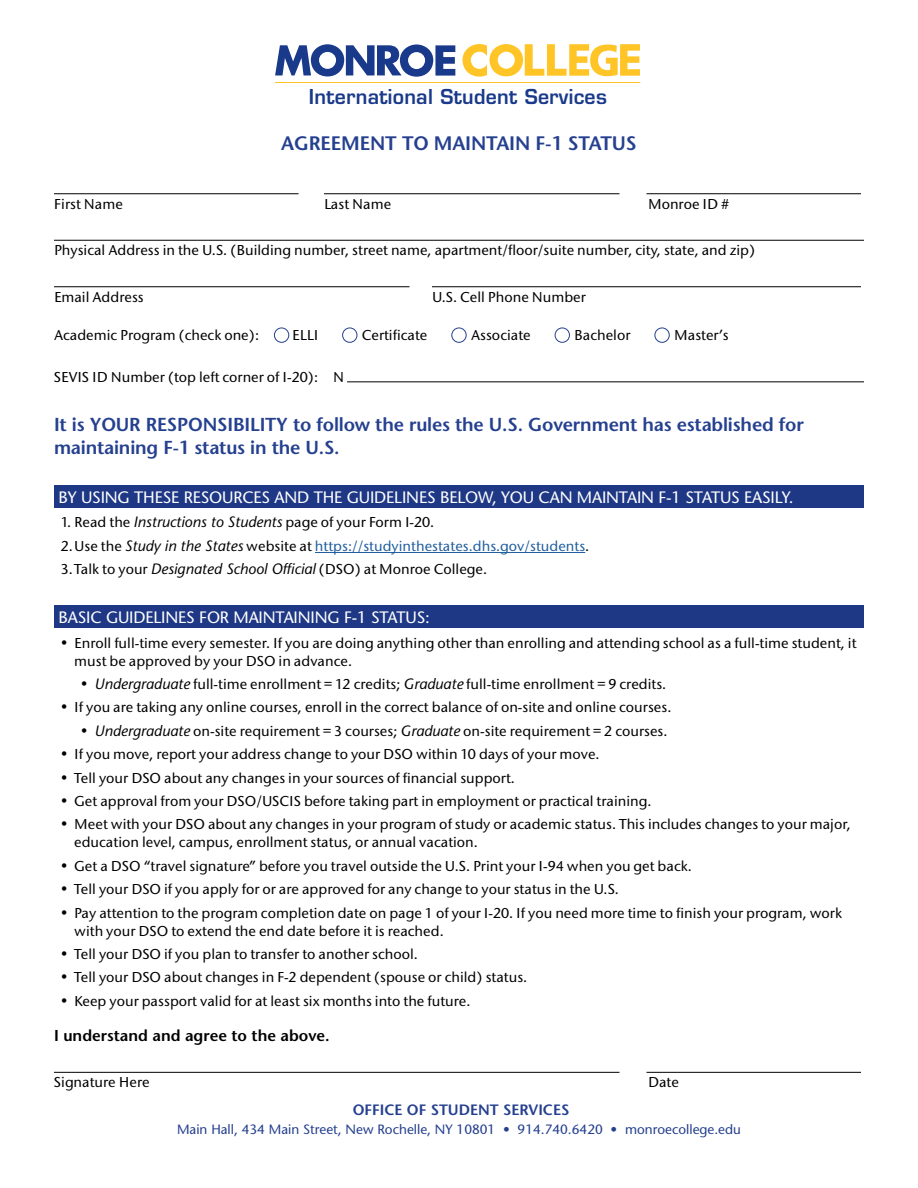
<style>
.page{position:relative;width:918px;height:1188px;background:#fff}
.page>*{position:absolute;margin:0;border:0;box-sizing:border-box;transform-origin:0 0}
.t1{font:600 19.95px "Eurostile";letter-spacing:.015em;color:#19398a}
.t2{font:600 19.5px "Stone Sans";letter-spacing:-.01em;color:#25408f}
.t3{font:600 18.75px/22.5px "Stone Sans";letter-spacing:-.01em;color:#25408f}
.t4{font:16.5px "Stone Sans";letter-spacing:-.01em;color:#fff}
.t5{font:600 15.75px "Stone Sans";color:#000}
.t6{font:15px/23.4px "Stone Sans";color:#000}
.t7{font:15px "Stone Sans";color:#215e9e}
.t8{font:600 15px "Stone Sans";color:#25408f}
.t9{font:13.5px "Stone Sans";color:#25408f}
.s1{font-style:italic}
.s2{color:#000}
.s3{font-style:italic;color:#000}
</style>
<div class="page">
<svg style="left:463px;top:44px;width:177px;height:33px"></svg>
<svg style="left:275px;top:44px;width:180px;height:33px"></svg>
<hr style="left:275px;top:82px;width:365px;height:1px;background:#ffc425">
<hr style="left:54px;top:193px;width:244px;height:1px;background:#000">
<hr style="left:324px;top:193px;width:296px;height:1px;background:#000">
<hr style="left:646px;top:193px;width:215px;height:1px;background:#000">
<hr style="left:54px;top:240px;width:810px;height:1px;background:#000">
<hr style="left:54px;top:286px;width:356px;height:1px;background:#000">
<hr style="left:432px;top:286px;width:429px;height:1px;background:#000">
<hr style="left:347px;top:381px;width:517px;height:1px;background:#000">
<div style="left:54px;top:485px;width:810px;height:23px;background:#1f3886"></div>
<hr style="left:315px;top:552px;width:270px;height:1px;background:#215e9e">
<div style="left:54px;top:606px;width:810px;height:22px;background:#1f3886"></div>
<hr style="left:54px;top:1072px;width:566px;height:1px;background:#000">
<hr style="left:646px;top:1072px;width:215px;height:1px;background:#000">
<div style="left:274px;top:328px;width:15px;height:15px;border:1px solid #25408f;border-radius:50%"></div>
<div style="left:342px;top:328px;width:15px;height:15px;border:1px solid #25408f;border-radius:50%"></div>
<div style="left:451px;top:328px;width:16px;height:15px;border:1px solid #25408f;border-radius:50%"></div>
<div style="left:555px;top:328px;width:15px;height:15px;border:1px solid #25408f;border-radius:50%"></div>
<div style="left:655px;top:328px;width:15px;height:15px;border:1px solid #25408f;border-radius:50%"></div>
<h1 class="t1" style="left:309px;top:84px;width:299px">International Student Services</h1>
<h2 class="t2" style="left:281px;top:131px;width:357px">AGREEMENT TO MAINTAIN F-1 STATUS</h2>
<p class="t6" style="left:54px;top:193px;width:70px">First Name</p>
<p class="t6" style="left:324px;top:193px;width:69px">Last Name</p>
<p class="t6" style="left:648px;top:193px;width:83px">Monroe ID #</p>
<p class="t6" style="left:54px;top:240px;width:703px">Physical Address in the U.S. (Building number, street name, apartment/floor/suite number, city, state, and zip)</p>
<p class="t6" style="left:54px;top:286px;width:91px">Email Address</p>
<p class="t6" style="left:432px;top:286px;width:155px">U.S. Cell Phone Number</p>
<p class="t6" style="left:54px;top:325px;width:207px">Academic Program (check one):</p>
<p class="t6" style="left:292px;top:325px;width:28px">ELLI</p>
<p class="t6" style="left:362px;top:325px;width:67px">Certificate</p>
<p class="t6" style="left:471px;top:325px;width:61px">Associate</p>
<p class="t6" style="left:574px;top:325px;width:58px">Bachelor</p>
<p class="t6" style="left:674px;top:325px;width:56px">Master’s</p>
<p class="t6" style="left:54px;top:366px;width:292px">SEVIS ID Number (top left corner of I-20): N</p>
<p class="t3" style="left:54px;top:414px;width:751px">It is YOUR RESPONSIBILITY to follow the rules the U.S. Government has established for maintaining F-1 status in the U.S.</p>
<p class="t4" style="left:58px;top:487px;width:737px">BY USING THESE RESOURCES AND THE GUIDELINES BELOW, YOU CAN MAINTAIN F-1 STATUS EASILY.</p>
<p class="t6" style="left:61px;top:512px;width:375px">1. Read the <span class="s1">Instructions to Students</span> page of your Form I-20.</p>
<p class="t7" style="left:61px;top:536px;width:530px"><span class="s2">2. Use the</span> <span class="s3">Study in the States</span> <span class="s2">website at</span> https://studyinthestates.dhs.gov/students<span class="s2">.</span></p>
<p class="t6" style="left:61px;top:559px;width:428px">3. Talk to your <span class="s1">Designated School Official</span> (DSO) at Monroe College.</p>
<p class="t4" style="left:58px;top:607px;width:373px">BASIC GUIDELINES FOR MAINTAINING F-1 STATUS:</p>
<p class="t6" style="left:74px;top:635px;width:784px;line-height:18px">Enroll full-time every semester. If you are doing anything other than enrolling and attending school as a full-time student, it must be approved by your DSO in advance.</p>
<p class="t6" style="left:94px;top:673px;width:573px"><span class="s1">Undergraduate</span> full-time enrollment = 12 credits; <span class="s1">Graduate</span> full-time enrollment = 9 credits.</p>
<p class="t6" style="left:74px;top:697px;width:599px">If you are taking any online courses, enroll in the correct balance of on-site and online courses.</p>
<p class="t6" style="left:94px;top:720px;width:575px"><span class="s1">Undergraduate</span> on-site requirement = 3 courses; <span class="s1">Graduate</span> on-site requirement = 2 courses.</p>
<p class="t6" style="left:74px;top:744px;width:527px">If you move, report your address change to your DSO within 10 days of your move.</p>
<p class="t6" style="left:74px;top:767px;width:442px">Tell your DSO about any changes in your sources of financial support.</p>
<p class="t6" style="left:74px;top:790px;width:579px">Get approval from your DSO/USCIS before taking part in employment or practical training.</p>
<p class="t6" style="left:74px;top:814px;width:778px">Meet with your DSO about any changes in your program of study or academic status. This includes changes to your major,</p>
<p class="t6" style="left:74px;top:832px;width:769px">education level, campus, enrollment status, or annual vacation.<br>Get a DSO “travel signature” before you travel outside the U.S. Print your I-94 when you get back.<br>Tell your DSO if you apply for or are approved for any change to your status in the U.S.<br>Pay attention to the program completion date on page 1 of your I-20. If you need more time to finish your program, work</p>
<p class="t6" style="left:74px;top:920px;width:455px">with your DSO to extend the end date before it is reached.<br>Tell your DSO if you plan to transfer to another school.<br>Tell your DSO about changes in F-2 dependent (spouse or child) status.<br>Keep your passport valid for at least six months into the future.</p>
<p class="t5" style="left:54px;top:1026px;width:277px">I understand and agree to the above.</p>
<p class="t6" style="left:54px;top:1072px;width:97px">Signature Here</p>
<p class="t6" style="left:648px;top:1072px;width:32px">Date</p>
<p class="t8" style="left:353px;top:1101px;width:218px">OFFICE OF STUDENT SERVICES</p>
<p class="t9" style="left:177px;top:1122px;width:565px">Main Hall, 434 Main Street, New Rochelle, NY 10801 • 914.740.6420 • monroecollege.edu</p>
</div>
